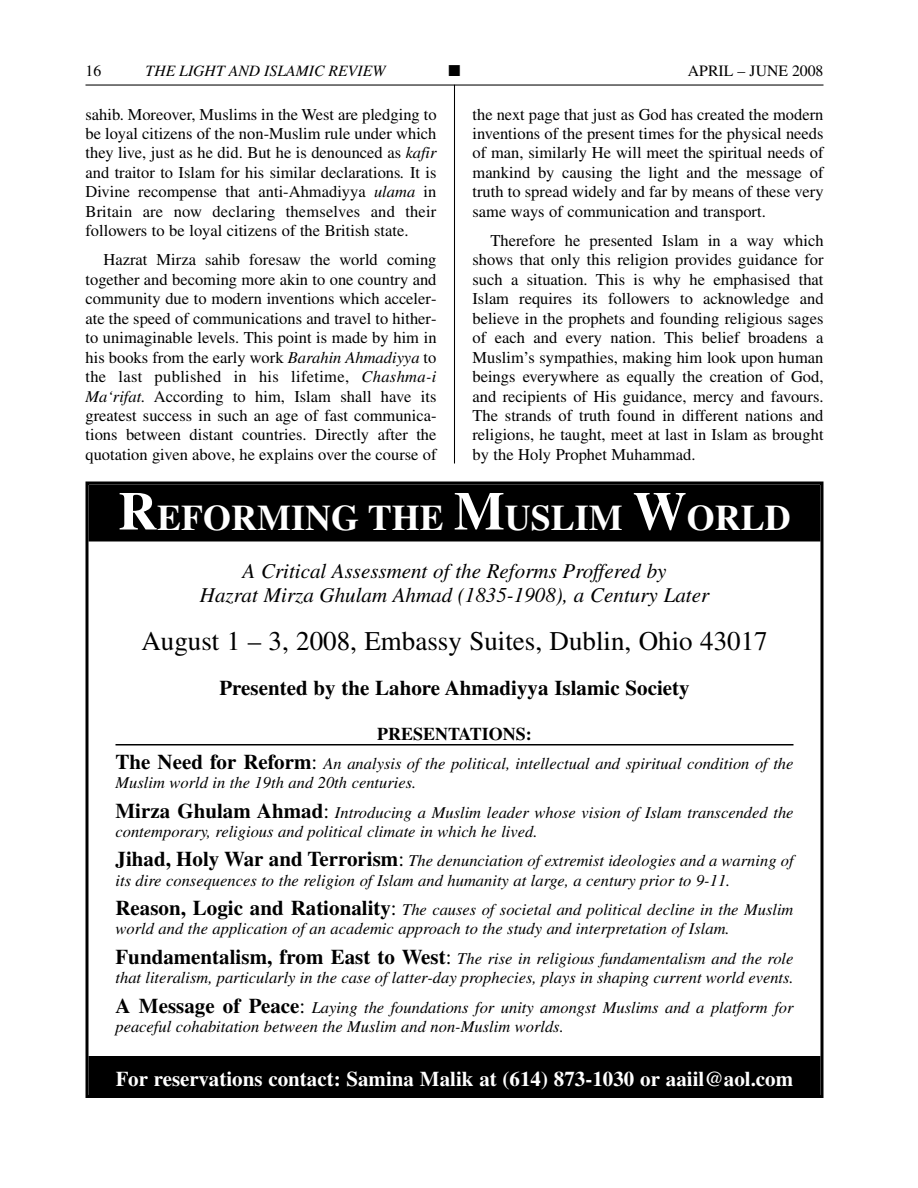
<style>
.page{position:relative;width:918px;height:1188px;background:#fff}
.page>*{position:absolute;margin:0;border:0;box-sizing:border-box;transform-origin:0 0}
.t1{font:700 36px "Times";color:#fff}
.t2{font:27px "Times";color:#000}
.t3{font:italic 21px/24px "Times";color:#000;text-align:center}
.t4{font:700 21px "Times";color:#fff}
.t5{font:700 21px "Times";color:#000}
.t6{font:700 18px "Times";color:#000}
.t7{font:16.5px/19.5px "Times";color:#000;text-align:justify}
.t8{font:italic 16.5px/19.5px "Times";color:#000}
.t9{font:italic 15.75px "Times";color:#000}
.t10{font:15.75px "Times";color:#000}
.t11{font:15.75px "Zapf Dingbats";color:#000}
.s1{font-style:italic}
.s2{font-size:54px}
.s3{font-weight:700;font-style:normal;font-size:21px}
.s4{font-style:normal;font-size:21px}
</style>
<div class="page">
<hr style="left:86px;top:85px;width:738px;height:1px;background:#000">
<hr style="left:454px;top:85px;width:1px;height:379px;background:#000">
<div style="left:88px;top:484px;width:732px;height:58px;background:#000"></div>
<hr style="left:116px;top:744px;width:678px;height:2px;background:#000">
<div style="left:88px;top:1056px;width:732px;height:42px;background:#000"></div>
<div style="left:86px;top:482px;width:738px;height:616px;border:3px solid #000"></div>
<p class="t10" style="left:86px;top:65px;width:17px">16</p>
<p class="t9" style="left:146px;top:65px;width:241px">THE LIGHT AND ISLAMIC REVIEW</p>
<p class="t11" style="left:449px;top:61px;width:13px">■</p>
<p class="t10" style="left:688px;top:65px;width:137px">APRIL – JUNE 2008</p>
<p class="t7" style="left:86px;top:106px;width:353px">sahib. Moreover, Muslims in the West are pledging to be loyal citizens of the non-Muslim rule under which they live, just as he did. But he is denounced as <span class="s1">kafir </span>and traitor to Islam for his similar declarations<span class="s1">.</span> It is Divine recompense that anti-Ahmadiyya <span class="s1">ulama</span> in Britain are now declaring themselves and their followers to be loyal citizens of the British state.</p>
<p class="t7" style="left:85px;top:252px;width:353px;text-indent:18px">Hazrat Mirza sahib foresaw the world coming together and becoming more akin to one country and community due to modern inventions which acceler&shy;ate the speed of communications and travel to hither&shy;to unimaginable levels. This point is made by him in his books from the early work <span class="s1">Barahin Ahmadiyya</span> to the last published in his lifetime, <span class="s1">Chashma-i Ma‘rifat.</span> According to him, Islam shall have its greatest success in such an age of fast communica&shy;tions between distant countries. Directly after the quotation given above, he explains over the course of</p>
<p class="t7" style="left:473px;top:106px;width:353px">the next page that just as God has created the modern inventions of the present times for the physical needs of man, similarly He will meet the spiritual needs of mankind by causing the light and the message of truth to spread widely and far by means of these very same ways of communication and transport.</p>
<p class="t7" style="left:473px;top:232px;width:353px;text-indent:18px">Therefore he presented Islam in a way which shows that only this religion provides guidance for such a situation. This is why he emphasised that Islam requires its followers to acknowledge and believe in the prophets and founding religious sages of each and every nation. This belief broadens a Muslim’s sympathies, making him look upon human beings everywhere as equally the creation of God, and recipients of His guidance, mercy and favours.<br>The strands of truth found in different nations and religions, he taught, meet at last in Islam as brought by the Holy Prophet Muhammad.</p>
<h1 class="t1" style="left:118px;top:497px;width:674px"><span class="s2">R</span>EFORMING THE <span class="s2">M</span>USLIM <span class="s2">W</span>ORLD</h1>
<p class="t3" style="left:200px;top:560px;width:511px">A Critical Assessment of the Reforms Proffered by<br>Hazrat Mirza Ghulam Ahmad (1835-1908), a Century Later</p>
<h2 class="t2" style="left:141px;top:631px;width:628px">August 1 – 3, 2008, Embassy Suites, Dublin, Ohio 43017</h2>
<p class="t5" style="left:219px;top:675px;width:472px">Presented by the Lahore Ahmadiyya Islamic Society</p>
<p class="t6" style="left:377px;top:723px;width:156px">PRESENTATIONS:</p>
<p class="t8" style="left:116px;top:755px;width:680px"><span class="s3">The Need for Reform</span><span class="s4">:</span> An analysis of the political, intellectual and spiritual condition of the<br>Muslim world in the 19th and 20th centuries.</p>
<p class="t8" style="left:115px;top:804px;width:680px"><span class="s3">Mirza Ghulam Ahmad</span><span class="s4">:</span> Introducing a Muslim leader whose vision of Islam transcended the contemporary, religious and political climate in which he lived.</p>
<p class="t8" style="left:115px;top:853px;width:680px"><span class="s3">Jihad, Holy War and Terrorism</span><span class="s4">:</span> The denunciation of extremist ideologies and a warning of its dire consequences to the religion of Islam and humanity at large, a century prior to 9-11.</p>
<p class="t8" style="left:115px;top:901px;width:680px"><span class="s3">Reason, Logic and Rationality</span><span class="s4">:</span> The causes of societal and political decline in the Muslim world and the application of an academic approach to the study and interpretation of Islam.</p>
<p class="t8" style="left:116px;top:950px;width:680px"><span class="s3">Fundamentalism, from East to West</span><span class="s4">:</span> The rise in religious fundamentalism and the role that literalism, particularly in the case of latter-day prophecies, plays in shaping current world events.</p>
<p class="t8" style="left:116px;top:999px;width:680px"><span class="s3">A Message of Peace</span><span class="s4">:</span> Laying the foundations for unity amongst Muslims and a platform for peaceful cohabitation between the Muslim and non-Muslim worlds.</p>
<p class="t4" style="left:116px;top:1067px;width:679px">For reservations contact: Samina Malik at (614) 873-1030 or aaiil@aol.com</p>
</div>
